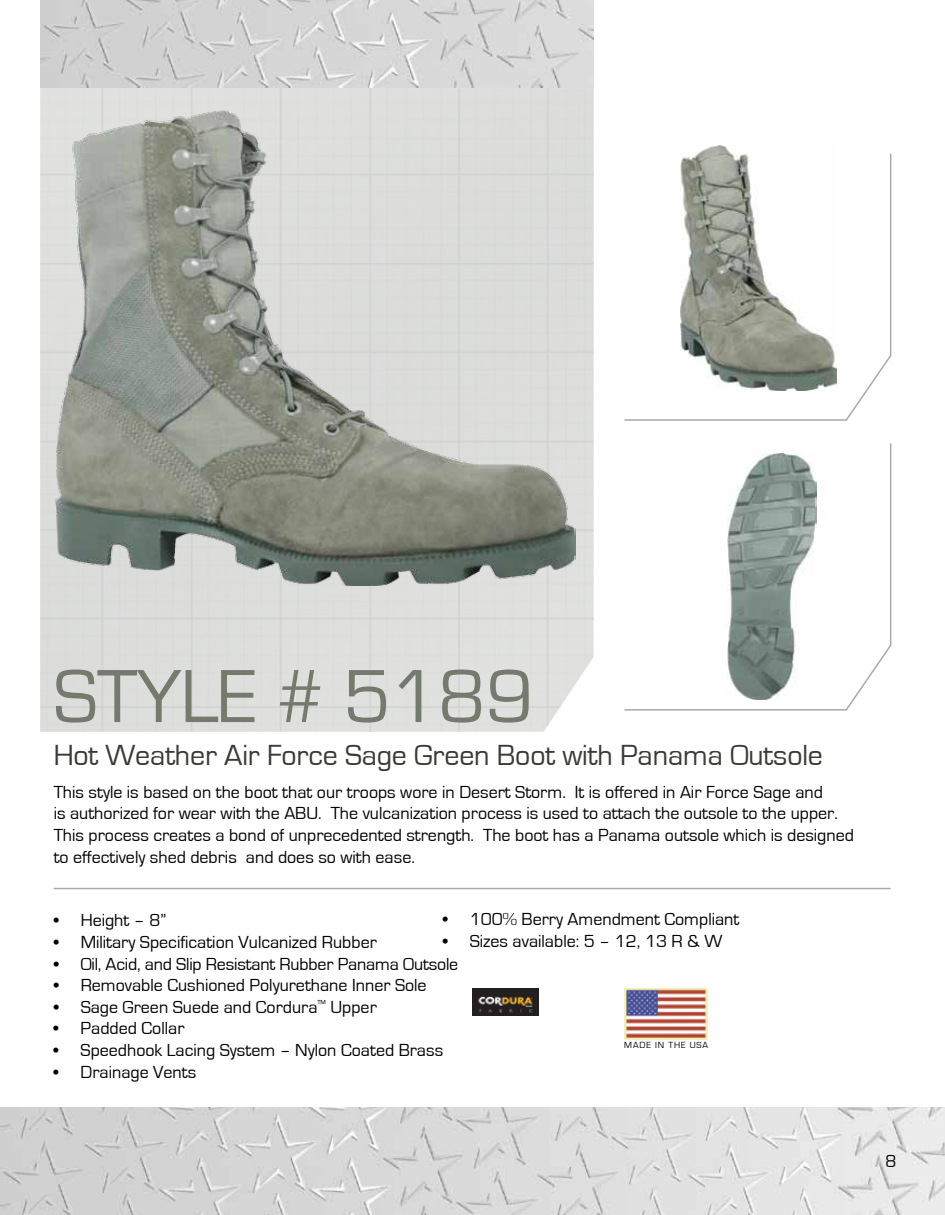
<style>
.page{position:relative;width:945px;height:1215px;background:#fff}
.page>*{position:absolute;margin:0;border:0;box-sizing:border-box;transform-origin:0 0}
.t1{font:78px "Eurostile";letter-spacing:-.005em;color:#747a6d}
.t2{font:30px "Eurostile";letter-spacing:-.005em;color:#3a3b33}
.t3{font:18px/21.6px "Eurostile";color:#000}
.t4{font:9.15px "Eurostile";letter-spacing:.1em;color:#000}
</style>
<div class="page">
<img style="left:0;top:1107px;width:945px;height:108px">
<svg style="left:40px;top:1132px;width:45px;height:65px;background:#cecece"></svg>
<img style="left:624px;top:987px;width:83px;height:52px">
<img style="left:1px;top:1107px;width:39px;height:108px">
<div style="left:40px;top:87px;width:554px;height:645px;background:#dedfdc"></div>
<img style="left:40px;top:0;width:554px;height:87px">
<img style="left:56px;top:110px;width:520px;height:476px">
<svg style="left:624px;top:152px;width:268px;height:269px"></svg>
<svg style="left:624px;top:443px;width:268px;height:268px"></svg>
<hr style="left:54px;top:888px;width:837px;height:1px;background:#a7a9ac">
<img style="left:472px;top:989px;width:66px;height:26px">
<h1 class="t1" style="left:54px;top:654px;width:482px">STYLE # 5189</h1>
<h2 class="t2" style="left:54px;top:739px;width:771px">Hot Weather Air Force Sage Green Boot with Panama Outsole</h2>
<p class="t3" style="left:54px;top:781px;width:802px">This style is based on the boot that our troops wore in Desert Storm. It is offered in Air Force Sage and<br>is authorized for wear with the ABU. The vulcanization process is used to attach the outsole to the upper.<br>This process creates a bond of unprecedented strength. The boot has a Panama outsole which is designed to effectively shed debris and does so with ease.</p>
<p class="t3" style="left:443px;top:909px;width:298px">• 100% Berry Amendment Compliant</p>
<p class="t3" style="left:443px;top:930px;width:281px">• Sizes available: 5 – 12, 13 R &amp; W</p>
<p class="t3" style="left:54px;top:910px;width:114px">• Height – 8”</p>
<p class="t3" style="left:54px;top:932px;width:325px">• Military Specification Vulcanized Rubber</p>
<p class="t3" style="left:54px;top:953px;width:406px">• Oil, Acid, and Slip Resistant Rubber Panama Outsole</p>
<p class="t3" style="left:54px;top:975px;width:375px">• Removable Cushioned Polyurethane Inner Sole</p>
<p class="t3" style="left:54px;top:996px;width:325px">• Sage Green Suede and Cordura<sup>™</sup> Upper</p>
<p class="t3" style="left:54px;top:1018px;width:132px">• Padded Collar</p>
<p class="t3" style="left:54px;top:1040px;width:391px">• Speedhook Lacing System – Nylon Coated Brass</p>
<p class="t3" style="left:54px;top:1061px;width:144px">• Drainage Vents</p>
<p class="t4" style="left:624px;top:1041px;width:85px">MADE IN THE USA</p>
<p class="t3" style="left:885px;top:1153px;width:14px">81</p>
</div>
